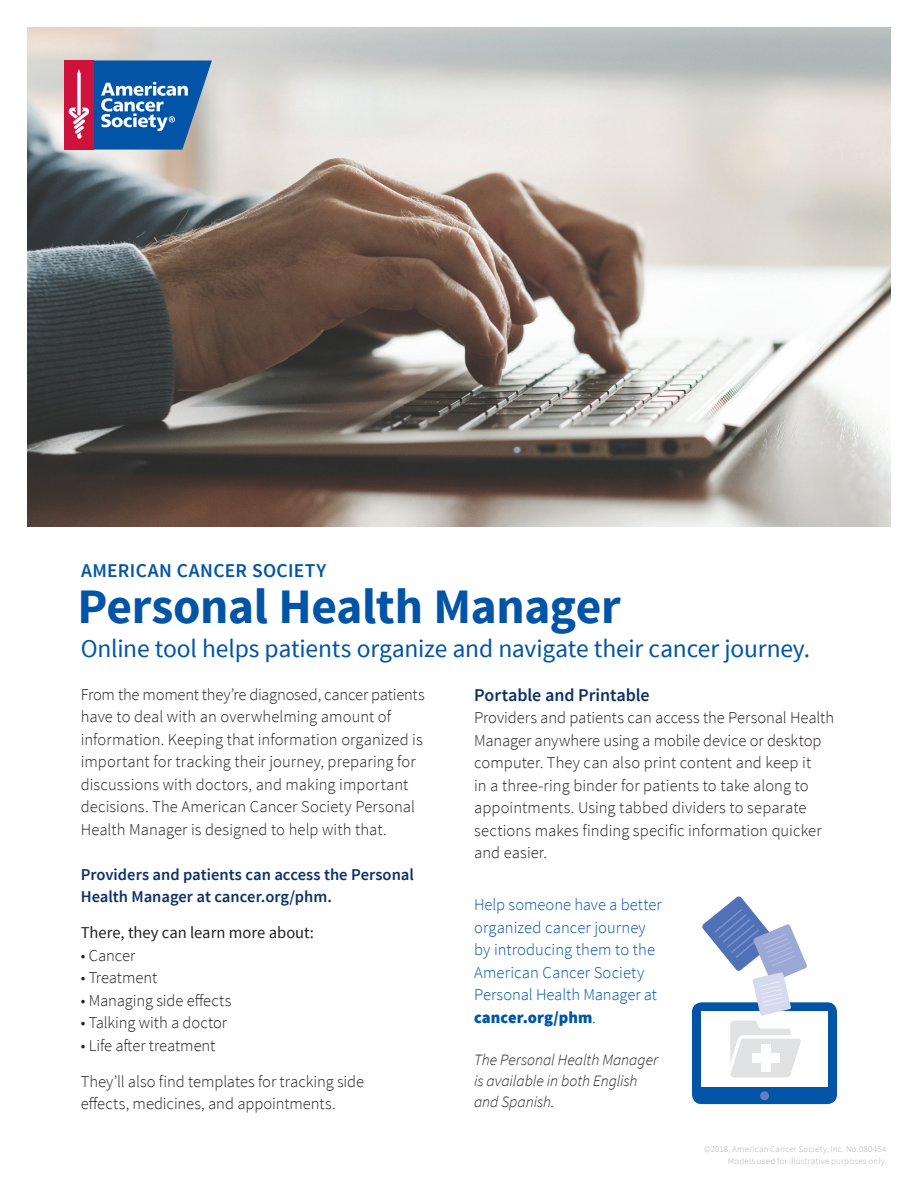
<style>
.page{position:relative;width:918px;height:1188px;background:#fff}
.page>*{position:absolute;margin:0;border:0;box-sizing:border-box;transform-origin:0 0}
.t1{font:700 49.5px "Source Sans Pro";letter-spacing:-.01em;color:#0154a6}
.t2{font:25.5px "Source Sans Pro";letter-spacing:-.01em;color:#0154a6}
.t3{font:600 19.5px "Source Sans Pro";letter-spacing:.02em;color:#0154a6}
.t4{font:600 18px "Source Sans Pro";letter-spacing:-.005em;color:#0d3166}
.t5{font:300 16.5px/22.5px "Source Sans Pro";color:#231f20}
.t6{font:300 16.5px/22.5px "Source Sans Pro";letter-spacing:.005em;color:#0154a6}
.t7{font:600 16.5px/22.5px "Source Sans Pro";color:#0d3166}
.t8{font:16.5px "Source Sans Pro";color:#231f20}
.t9{font:italic 300 15.75px/21px "Source Sans Pro";letter-spacing:-.005em;color:#231f20}
.t10{font:300 9px/12px "Source Sans Pro";letter-spacing:.02em;color:#b2b3b7;text-align:right}
.s1{font-weight:900}
</style>
<div class="page">
<img style="left:27px;top:27px;width:864px;height:499px">
<div style="left:64px;top:60px;width:30px;height:90px;background:#cd123d"></div>
<svg style="left:68px;top:60px;width:144px;height:90px"></svg>
<div style="left:692px;top:1002px;width:145px;height:102px;background:#0154a6;border-radius:10px"></div>
<div style="left:701px;top:1011px;width:127px;height:76px;background:#fff"></div>
<div style="left:760px;top:1091px;width:9px;height:9px;background:#637dbe;border-radius:50%"></div>
<svg style="left:701px;top:896px;width:107px;height:181px"></svg>
<p class="t3" style="left:81px;top:558px;width:247px">AMERICAN CANCER SOCIETY</p>
<h1 class="t1" style="left:77px;top:575px;width:545px">Personal Health Manager</h1>
<h2 class="t2" style="left:81px;top:633px;width:731px">Online tool helps patients organize and navigate their cancer journey.</h2>
<p class="t5" style="left:81px;top:683px;width:346px">From the moment they’re diagnosed, cancer patients have to deal with an overwhelming amount of information. Keeping that information organized is important for tracking their journey, preparing for discussions with doctors, and making important decisions. The American Cancer Society Personal Health Manager is designed to help with that.</p>
<p class="t7" style="left:81px;top:863px;width:335px">Providers and patients can access the Personal<br>Health Manager at cancer.org/phm.</p>
<p class="t8" style="left:81px;top:923px;width:235px">There, they can learn more about:</p>
<p class="t5" style="left:81px;top:944px;width:56px">• Cancer</p>
<p class="t5" style="left:81px;top:967px;width:78px">• Treatment</p>
<p class="t5" style="left:81px;top:989px;width:152px">• Managing side effects</p>
<p class="t5" style="left:81px;top:1012px;width:148px">• Talking with a doctor</p>
<p class="t5" style="left:81px;top:1027px;width:285px;line-height:36px">• Life after treatment<br>They’ll also find templates for tracking side</p>
<p class="t5" style="left:81px;top:1093px;width:256px">effects, medicines, and appointments.</p>
<p class="t4" style="left:474px;top:683px;width:177px">Portable and Printable</p>
<p class="t5" style="left:474px;top:707px;width:362px">Providers and patients can access the Personal Health Manager anywhere using a mobile device or desktop computer. They can also print content and keep it<br>in a three-ring binder for patients to take along to appointments. Using tabbed dividers to separate sections makes finding specific information quicker and easier.</p>
<p class="t6" style="left:474px;top:894px;width:189px">Help someone have a better organized cancer journey by introducing them to the<br>American Cancer Society<br>Personal Health Manager at <span class="s1">cancer.org/phm</span>.</p>
<p class="t9" style="left:474px;top:1049px;width:186px">The Personal Health Manager is available in both English and Spanish.</p>
<p class="t10" style="left:704px;top:1143px;width:184px">©2018, American Cancer Society, Inc. No.080454<br>Models used for illustrative purposes only.</p>
</div>
